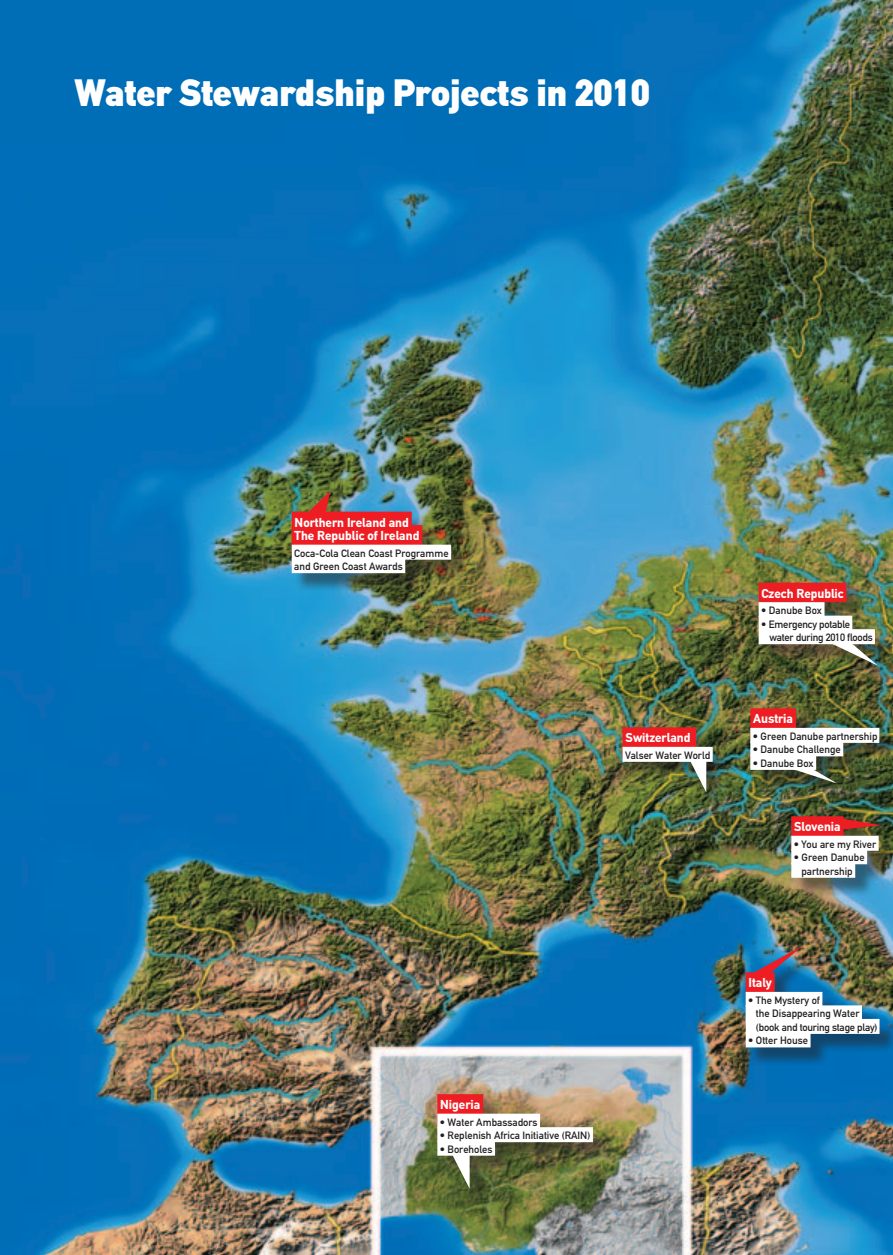
<style>
.page{position:relative;width:893px;height:1255px;background:#fff}
.page>*{position:absolute;margin:0;border:0;box-sizing:border-box;transform-origin:0 0}
.t1{font:900 37.5px "CF Din";color:#fff}
.t2{font:700 12.75px/13.5px "CF Din";color:#fff}
.t3{font:10.5px/13.5px "CF Din";color:#231f20;text-align:center}
.t4{font:10.5px/13.5px "CF Din";letter-spacing:-.02em;color:#231f20}
.s1{color:#fff}
</style>
<div class="page">
<img style="left:0;top:0;width:893px;height:1254px">
<div style="left:794px;top:818px;width:99px;height:78px;background:#231f20;opacity:.5"></div>
<svg style="left:844px;top:818px;width:37px;height:11px"></svg>
<div style="left:791px;top:816px;width:53px;height:33px;background:#ee1d23"></div>
<div style="left:791px;top:835px;width:88px;height:15px;background:#fff"></div>
<div style="left:791px;top:849px;width:76px;height:15px;background:#fff"></div>
<div style="left:791px;top:862px;width:64px;height:15px;background:#fff"></div>
<div style="left:294px;top:493px;width:176px;height:97px;background:#231f20;opacity:.5"></div>
<svg style="left:307px;top:491px;width:23px;height:20px"></svg>
<div style="left:292px;top:511px;width:120px;height:33px;background:#ee1d23"></div>
<div style="left:292px;top:525px;width:130px;height:33px;background:#ee1d23"></div>
<div style="left:292px;top:544px;width:159px;height:15px;background:#fff"></div>
<div style="left:292px;top:558px;width:113px;height:15px;background:#fff"></div>
<div style="left:622px;top:726px;width:108px;height:81px;background:#231f20;opacity:.5"></div>
<svg style="left:689px;top:761px;width:17px;height:31px"></svg>
<div style="left:622px;top:727px;width:74px;height:33px;background:#ee1d23"></div>
<div style="left:622px;top:746px;width:91px;height:15px;background:#fff"></div>
<div style="left:440px;top:1096px;width:171px;height:109px;background:#231f20;opacity:.5"></div>
<svg style="left:452px;top:1155px;width:18px;height:33px"></svg>
<div style="left:437px;top:1094px;width:46px;height:33px;background:#ee1d23"></div>
<div style="left:437px;top:1113px;width:103px;height:15px;background:#fff"></div>
<div style="left:437px;top:1127px;width:156px;height:15px;background:#fff"></div>
<div style="left:437px;top:1140px;width:58px;height:15px;background:#fff"></div>
<div style="left:748px;top:947px;width:145px;height:117px;background:#231f20;opacity:.5"></div>
<svg style="left:751px;top:945px;width:52px;height:28px"></svg>
<div style="left:746px;top:972px;width:29px;height:33px;background:#ee1d23"></div>
<div style="left:746px;top:991px;width:76px;height:15px;background:#fff"></div>
<div style="left:746px;top:1005px;width:116px;height:15px;background:#fff"></div>
<div style="left:746px;top:1018px;width:133px;height:15px;background:#fff"></div>
<div style="left:746px;top:1032px;width:64px;height:15px;background:#fff"></div>
<div style="left:761px;top:585px;width:132px;height:98px;background:#231f20;opacity:.5"></div>
<svg style="left:829px;top:642px;width:49px;height:23px"></svg>
<div style="left:759px;top:582px;width:88px;height:20px;background:#ee1d23"></div>
<div style="left:759px;top:602px;width:65px;height:15px;background:#fff"></div>
<div style="left:759px;top:615px;width:93px;height:15px;background:#fff"></div>
<div style="left:759px;top:629px;width:116px;height:15px;background:#fff"></div>
<div style="left:753px;top:710px;width:140px;height:90px;background:#231f20;opacity:.5"></div>
<svg style="left:789px;top:768px;width:48px;height:15px"></svg>
<div style="left:750px;top:708px;width:46px;height:33px;background:#ee1d23"></div>
<div style="left:750px;top:727px;width:129px;height:15px;background:#fff"></div>
<div style="left:750px;top:741px;width:93px;height:15px;background:#fff"></div>
<div style="left:750px;top:754px;width:66px;height:15px;background:#fff"></div>
<h1 class="t1" style="left:75px;top:72px;width:576px">Water Stewardship Projects in 2010</h1>
<p class="t2" style="left:295px;top:515px;width:126px">Northern Ireland and<br>The Republic of Ireland</p>
<p class="t3" style="left:294px;top:546px;width:156px;text-align:left">Coca-Cola Clean Coast Programme and Green Coast Awards</p>
<p class="t2" style="left:626px;top:731px;width:66px">Switzerland</p>
<p class="t3" style="left:625px;top:748px;width:87px">Valser Water World</p>
<p class="t2" style="left:761px;top:586px;width:84px">Czech Republic</p>
<p class="t3" style="left:761px;top:604px;width:62px">• Danube Box</p>
<p class="t4" style="left:769px;top:617px;width:105px;text-indent:-8px">• Emergency potable water during 2010 floods</p>
<p class="t2" style="left:753px;top:712px;width:41px">Austria</p>
<p class="t3" style="left:753px;top:729px;width:126px">• Green Danube partnership</p>
<p class="t3" style="left:753px;top:743px;width:89px">• Danube Challenge</p>
<p class="t3" style="left:753px;top:756px;width:62px">• Danube Box</p>
<p class="t2" style="left:794px;top:820px;width:48px">Slovenia</p>
<p class="t3" style="left:794px;top:837px;width:84px">• You are my River</p>
<p class="t3" style="left:794px;top:851px;width:72px">• Green Danube partnership</p>
<p class="t2" style="left:440px;top:1098px;width:42px">Nigeria</p>
<p class="t3" style="left:440px;top:1115px;width:99px">• Water Ambassadors</p>
<p class="t3" style="left:440px;top:1128px;width:152px">• Replenish Africa Initiative (Rain)</p>
<p class="t3" style="left:440px;top:1142px;width:54px">• Boreholes</p>
<p class="t2" style="left:748px;top:976px;width:25px">Italy</p>
<p class="t3" style="left:748px;top:993px;width:73px">• The Mystery of</p>
<p class="t3" style="left:748px;top:1007px;width:113px"><span class="s1">•</span> the Disappearing Water</p>
<p class="t4" style="left:748px;top:1020px;width:131px"><span class="s1">•</span> (book and touring stage play)</p>
<p class="t3" style="left:748px;top:1034px;width:61px">• Otter House</p>
</div>
